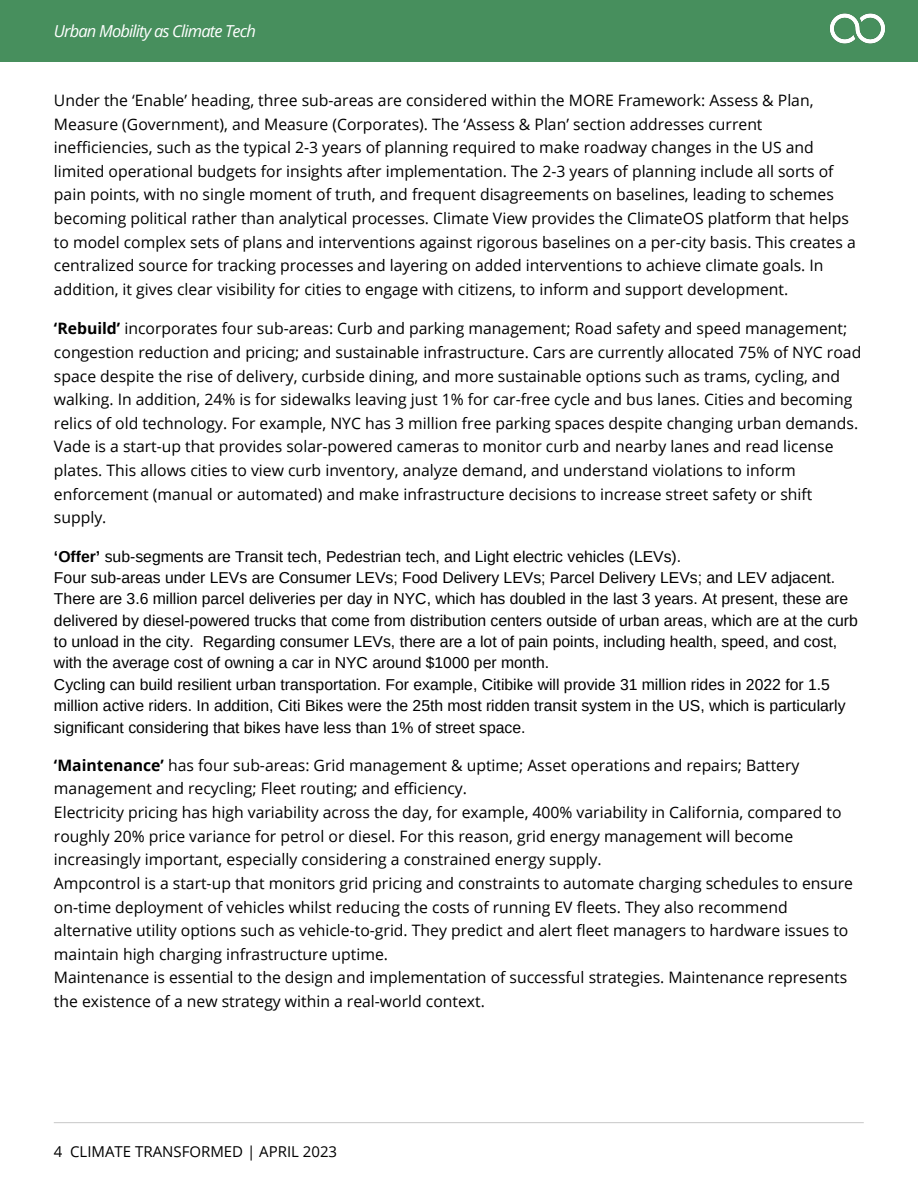
<style>
.page{position:relative;width:918px;height:1188px;background:#fff}
.page>*{position:absolute;margin:0;border:0;box-sizing:border-box;transform-origin:0 0}
.t1{font:italic 16.5px "Open Sans";letter-spacing:-.05em;color:#fff}
.t2{font:15.75px/23.7px "Open Sans";color:#000}
.t3{font:15.75px/21.3px "Arimo";color:#000}
.t4{font:15px "Open Sans";color:#000}
.s1{font-weight:700}
</style>
<div class="page">
<div style="left:0;top:0;width:918px;height:62px;background:#478f5d"></div>
<img style="left:830px;top:13px;width:55px;height:31px">
<hr style="left:54px;top:1122px;width:810px;height:1px;background:#000">
<p class="t1" style="left:54px;top:19px;width:204px">Urban Mobility as Climate Tech</p>
<p class="t2" style="left:54px;top:88px;width:803px">Under the ‘Enable’ heading, three sub-areas are considered within the MORE Framework: Assess &amp; Plan, Measure (Government), and Measure (Corporates). The ‘Assess &amp; Plan’ section addresses current inefficiencies, such as the typical 2-3 years of planning required to make roadway changes in the US and limited operational budgets for insights after implementation. The 2-3 years of planning include all sorts of pain points, with no single moment of truth, and frequent disagreements on baselines, leading to schemes becoming political rather than analytical processes. Climate View provides the ClimateOS platform that helps to model complex sets of plans and interventions against rigorous baselines on a per-city basis. This creates a centralized source for tracking processes and layering on added interventions to achieve climate goals. In addition, it gives clear visibility for cities to engage with citizens, to inform and support development.</p>
<p class="t2" style="left:54px;top:316px;width:809px"><span class="s1">‘Rebuild’</span> incorporates four sub-areas: Curb and parking management; Road safety and speed management; congestion reduction and pricing; and sustainable infrastructure. Cars are currently allocated 75% of NYC road space despite the rise of delivery, curbside dining, and more sustainable options such as trams, cycling, and walking. In addition, 24% is for sidewalks leaving just 1% for car-free cycle and bus lanes. Cities and becoming relics of old technology. For example, NYC has 3 million free parking spaces despite changing urban demands.<br>Vade is a start-up that provides solar-powered cameras to monitor curb and nearby lanes and read license plates. This allows cities to view curb inventory, analyze demand, and understand violations to inform enforcement (manual or automated) and make infrastructure decisions to increase street safety or shift supply.</p>
<p class="t3" style="left:54px;top:545px;width:806px"><span class="s1">‘Offer’</span> sub-segments are Transit tech, Pedestrian tech, and Light electric vehicles (LEVs).<br>Four sub-areas under LEVs are Consumer LEVs; Food Delivery LEVs; Parcel Delivery LEVs; and LEV adjacent.<br>There are 3.6 million parcel deliveries per day in NYC, which has doubled in the last 3 years. At present, these are delivered by diesel-powered trucks that come from distribution centers outside of urban areas, which are at the curb to unload in the city. Regarding consumer LEVs, there are a lot of pain points, including health, speed, and cost, with the average cost of owning a car in NYC around $1000 per month.<br>Cycling can build resilient urban transportation. For example, Citibike will provide 31 million rides in 2022 for 1.5 million active riders. In addition, Citi Bikes were the 25th most ridden transit system in the US, which is particularly significant considering that bikes have less than 1% of street space.</p>
<p class="t2" style="left:54px;top:753px;width:801px"><span class="s1">‘Maintenance’</span> has four sub-areas: Grid management &amp; uptime; Asset operations and repairs; Battery management and recycling; Fleet routing; and efficiency.<br>Electricity pricing has high variability across the day, for example, 400% variability in California, compared to roughly 20% price variance for petrol or diesel. For this reason, grid energy management will become increasingly important, especially considering a constrained energy supply.<br>Ampcontrol is a start-up that monitors grid pricing and constraints to automate charging schedules to ensure on-time deployment of vehicles whilst reducing the costs of running EV fleets. They also recommend alternative utility options such as vehicle-to-grid. They predict and alert fleet managers to hardware issues to maintain high charging infrastructure uptime.<br>Maintenance is essential to the design and implementation of successful strategies. Maintenance represents the existence of a new strategy within a real-world context.</p>
<p class="t4" style="left:54px;top:1141px;width:285px">4 CLIMATE TRANSFORMED | APRIL 2023</p>
</div>
